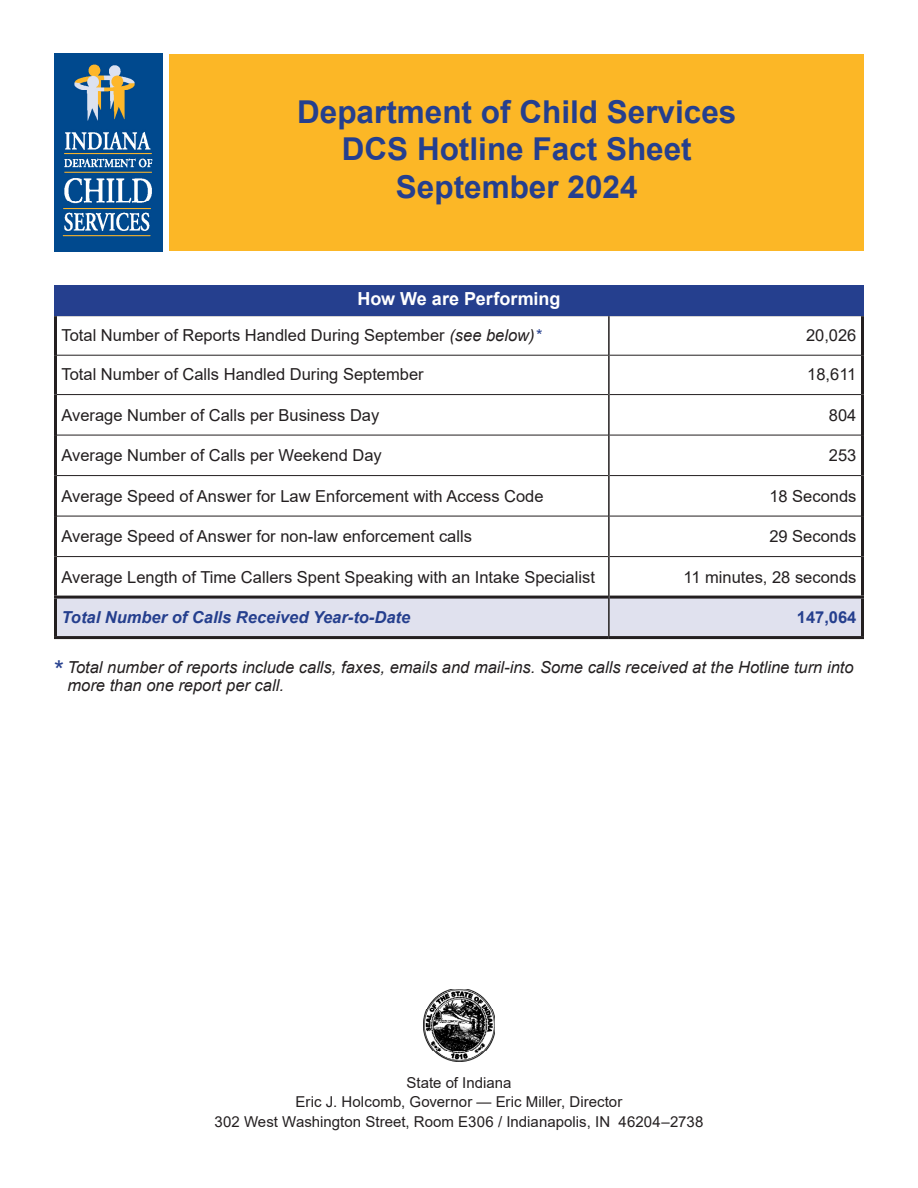
<style>
.page{position:relative;width:918px;height:1188px;background:#fff}
.page>*{position:absolute;margin:0;border:0;box-sizing:border-box;transform-origin:0 0}
.t1{font:700 31.5px "Arial";color:#253f8e}
.t2{font:700 18px "Arial";color:#fff}
.t3{font:16.5px "Arial";color:#231f20}
.t4{font:italic 16.5px/18px "Arial";color:#231f20}
.t5{font:italic 700 16.5px "Arial";color:#253f8e}
.t6{font:700 16.5px "Arial";color:#253f8e}
.t7{font:15px "Arial";letter-spacing:.005em;color:#231f20}
.s1{font-style:italic}
.s2{font-style:italic;color:#253f8e}
.s3{font-style:normal;font-size:25.5px;color:#253f8e}
</style>
<div class="page">
<div style="left:170px;top:54px;width:694px;height:196px;background:#fcb726"></div>
<img style="left:54px;top:53px;width:108px;height:198px">
<img style="left:423px;top:989px;width:72px;height:73px">
<div style="left:57px;top:599px;width:804px;height:37px;background:#e0e1ee"></div>
<hr style="left:57px;top:355px;width:551px;height:1px;background:#231f20">
<hr style="left:610px;top:355px;width:251px;height:1px;background:#231f20">
<hr style="left:57px;top:394px;width:551px;height:1px;background:#231f20">
<hr style="left:610px;top:394px;width:251px;height:1px;background:#231f20">
<hr style="left:57px;top:435px;width:551px;height:1px;background:#231f20">
<hr style="left:610px;top:435px;width:251px;height:1px;background:#231f20">
<hr style="left:57px;top:475px;width:551px;height:1px;background:#231f20">
<hr style="left:610px;top:475px;width:251px;height:1px;background:#231f20">
<hr style="left:57px;top:516px;width:551px;height:1px;background:#231f20">
<hr style="left:610px;top:516px;width:251px;height:1px;background:#231f20">
<hr style="left:57px;top:556px;width:551px;height:1px;background:#231f20">
<hr style="left:610px;top:556px;width:251px;height:1px;background:#231f20">
<hr style="left:54px;top:316px;width:3px;height:39px;background:#231f20">
<hr style="left:861px;top:316px;width:3px;height:39px;background:#231f20">
<hr style="left:54px;top:355px;width:3px;height:40px;background:#231f20">
<hr style="left:861px;top:355px;width:3px;height:40px;background:#231f20">
<hr style="left:54px;top:395px;width:3px;height:40px;background:#231f20">
<hr style="left:861px;top:395px;width:3px;height:40px;background:#231f20">
<hr style="left:54px;top:435px;width:3px;height:41px;background:#231f20">
<hr style="left:861px;top:435px;width:3px;height:41px;background:#231f20">
<hr style="left:54px;top:476px;width:3px;height:40px;background:#231f20">
<hr style="left:861px;top:476px;width:3px;height:40px;background:#231f20">
<hr style="left:54px;top:516px;width:3px;height:41px;background:#231f20">
<hr style="left:861px;top:516px;width:3px;height:41px;background:#231f20">
<hr style="left:54px;top:557px;width:3px;height:39px;background:#231f20">
<hr style="left:861px;top:557px;width:3px;height:39px;background:#231f20">
<hr style="left:54px;top:596px;width:554px;height:3px;background:#231f20">
<hr style="left:54px;top:599px;width:3px;height:37px;background:#231f20">
<hr style="left:610px;top:596px;width:254px;height:3px;background:#231f20">
<hr style="left:861px;top:599px;width:3px;height:37px;background:#231f20">
<hr style="left:54px;top:636px;width:555px;height:3px;background:#231f20">
<hr style="left:609px;top:636px;width:255px;height:3px;background:#231f20">
<hr style="left:608px;top:316px;width:2px;height:39px;background:#231f20">
<hr style="left:608px;top:355px;width:2px;height:40px;background:#231f20">
<hr style="left:608px;top:395px;width:2px;height:40px;background:#231f20">
<hr style="left:608px;top:435px;width:2px;height:41px;background:#231f20">
<hr style="left:608px;top:476px;width:2px;height:40px;background:#231f20">
<hr style="left:608px;top:516px;width:2px;height:41px;background:#231f20">
<hr style="left:608px;top:557px;width:2px;height:40px;background:#231f20">
<hr style="left:608px;top:597px;width:2px;height:39px;background:#231f20">
<div style="left:54px;top:285px;width:810px;height:31px;background:#253f8e"></div>
<p class="t1" style="left:297px;top:89px;width:441px">Department of Child Services</p>
<p class="t1" style="left:342px;top:127px;width:352px">DCS Hotline Fact Sheet</p>
<p class="t1" style="left:396px;top:165px;width:243px">September 2024</p>
<p class="t2" style="left:357px;top:286px;width:205px">How We are Performing</p>
<p class="t3" style="left:62px;top:324px;width:481px">Total Number of Reports Handled During September <span class="s1">(see below)</span><span class="s2">*</span></p>
<p class="t3" style="left:806px;top:324px;width:52px">20,026</p>
<p class="t3" style="left:62px;top:363px;width:364px">Total Number of Calls Handled During September</p>
<p class="t3" style="left:807px;top:363px;width:51px">18,611</p>
<p class="t3" style="left:62px;top:404px;width:319px">Average Number of Calls per Business Day</p>
<p class="t3" style="left:829px;top:404px;width:29px">804</p>
<p class="t3" style="left:62px;top:444px;width:322px">Average Number of Calls per Weekend Day</p>
<p class="t3" style="left:829px;top:444px;width:29px">253</p>
<p class="t3" style="left:62px;top:485px;width:484px">Average Speed of Answer for Law Enforcement with Access Code</p>
<p class="t3" style="left:769px;top:485px;width:89px">18 Seconds</p>
<p class="t3" style="left:62px;top:525px;width:412px">Average Speed of Answer for non-law enforcement calls</p>
<p class="t3" style="left:769px;top:525px;width:89px">29 Seconds</p>
<p class="t3" style="left:62px;top:566px;width:535px">Average Length of Time Callers Spent Speaking with an Intake Specialist</p>
<p class="t3" style="left:683px;top:566px;width:175px">11 minutes, 28 seconds</p>
<p class="t5" style="left:62px;top:607px;width:350px">Total Number of Calls Received Year-to-Date</p>
<p class="t6" style="left:797px;top:606px;width:61px">147,064</p>
<p class="t4" style="left:68px;top:658px;width:788px;text-indent:-14px"><span class="s3">*</span> Total number of reports include calls, faxes, emails and mail-ins. Some calls received at the Hotline turn into more than one report per call.</p>
<p class="t7" style="left:406px;top:1072px;width:107px">State of Indiana</p>
<p class="t7" style="left:296px;top:1092px;width:328px">Eric J. Holcomb, Governor — Eric Miller, Director</p>
<p class="t7" style="left:215px;top:1111px;width:490px">302 West Washington Street, Room E306 / Indianapolis, IN 46204–2738</p>
</div>
